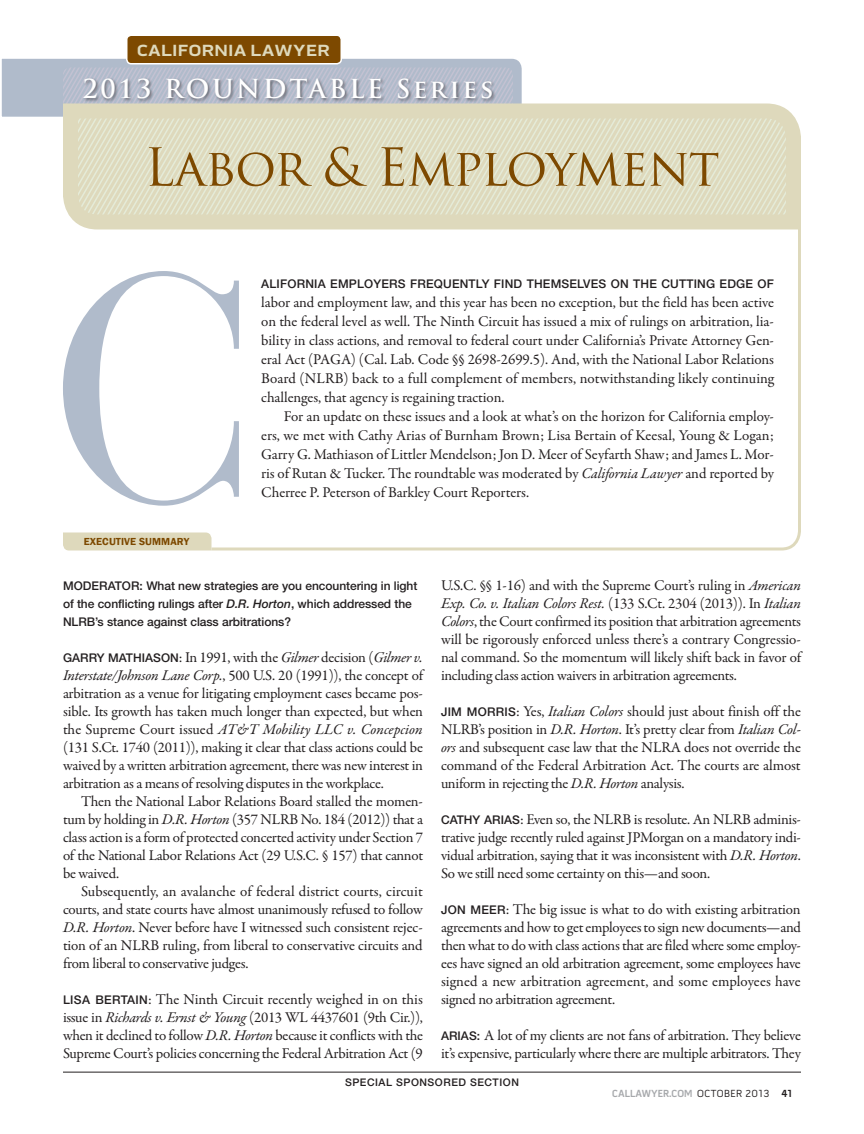
<style>
.page{position:relative;width:864px;height:1134px;background:#fff}
.page>*{position:absolute;margin:0;border:0;box-sizing:border-box;transform-origin:0 0}
.Intro_Text_RT{font:318.75px "Bauer Bodoni";color:#b0bbcb}
.Headline_RT{font:51px "Trajan Pro";letter-spacing:-.02em;color:#7d4900}
.t1{font:700 25.5px "Trajan Pro";letter-spacing:.1em;color:#fff}
.t2{font:700 16.5px "Pill Gothic 900 mg";letter-spacing:.01em;color:#ded9bc}
.Body_Text_RT_No_inde{font:15px/18px "Garamond Premr Pro";letter-spacing:-.02em;color:#231f20;text-align:justify}
.Body_Text_RT_Indent{font:15px/18px "Garamond Premr Pro";letter-spacing:-.02em;color:#231f20;text-align:justify}
.Intro_Text_RT-2{font:15px/19px "Garamond Premr Pro";letter-spacing:-.005em;color:#231f20;text-align:justify}
.Intro_Text_Indent_RT{font:15px/19px "Garamond Premr Pro";letter-spacing:-.01em;color:#231f20;text-align:justify}
.Moderator_question_R{font:500 12px/18px "Helvetica Neue LT Std";letter-spacing:-.005em;color:#231f20}
.Intro_Text_RT-3{font:500 12px "Helvetica Neue LT Std";letter-spacing:.015em;color:#231f20}
.t3{font:700 10.5px "Pill Gothic 600 mg";color:#a7a9ac}
.t4{font:500 10.5px "Helvetica Neue LT Std";letter-spacing:.05em;color:#231f20}
.t5{font:600 10.5px "Franklin Gothic";letter-spacing:.01em;color:#7d4900}
.t6{font:700 10.5px "Pill Gothic 600 mg";color:#231f20}
.s1{font-style:italic}
.s2{font-family:"Helvetica Neue LT Std";font-weight:500;font-size:12px}
.s3{font-weight:400;color:#231f20}
</style>
<div class="page">
<hr style="left:63px;top:1072px;width:738px;height:1px;background:#231f20">
<div style="left:127px;top:35px;width:214px;height:29px;background:#7d4900;border-radius:4px"></div>
<div style="left:126px;top:35px;width:216px;height:30px;border:2px solid #fff;border-radius:4px"></div>
<svg style="left:1px;top:56px;width:521px;height:61px;background:#afb2bb"></svg>
<svg style="left:56px;top:96px;width:745px;height:134px;background:#dedcc5"></svg>
<svg style="left:209px;top:222px;width:592px;height:329px"></svg>
<div style="left:63px;top:532px;width:149px;height:18px;background:#ded9bc"></div>
<div style="left:63px;top:261px;width:711px;height:270px;background:#fff"></div>
<p class="t2" style="left:137px;top:40px;width:194px">CALIFORNIA LAWYER</p>
<p class="t1" style="left:83px;top:73px;width:412px">2013 ROUNDTABLE Series</p>
<p class="Headline_RT" style="left:144px;top:135px;width:577px">Labor &amp; Employment</p>
<p class="Intro_Text_RT" style="left:49px;top:201px;width:214px">C</p>
<p class="Intro_Text_RT-3" style="left:261px;top:276px;width:514px">ALIFORNIA EMPLOYERS FREQUENTLY FIND THEMSELVES ON THE CUTTING EDGE OF</p>
<p class="Intro_Text_RT-2" style="left:261px;top:293px;width:514px">labor and employment law, and this year has been no exception, but the field has been active on the federal level as well. The Ninth Circuit has issued a mix of rulings on arbitration, lia&shy;bility in class actions, and removal to federal court under California’s Private Attorney Gen&shy;eral Act (PAGA) (Cal. Lab. Code §§ 2698-2699.5). And, with the National Labor Relations Board (NLRB) back to a full complement of members, notwithstanding likely continuing challenges, that agency is regaining traction.</p>
<p class="Intro_Text_Indent_RT" style="left:261px;top:407px;width:514px;text-indent:22px">For an update on these issues and a look at what’s on the horizon for California employ&shy;ers, we met with Cathy Arias of Burnham Brown; Lisa Bertain of Keesal, Young &amp; Logan; Garry G. Mathiason of Littler Mendelson; Jon D. Meer of Seyfarth Shaw; and James L. Mor&shy;ris of Rutan &amp; Tucker. The roundtable was moderated by <span class="s1">California Lawyer</span> and reported by Cherree P. Peterson of Barkley Court Reporters.</p>
<p class="t5" style="left:84px;top:535px;width:107px">EXECUTIVE SUMMARY</p>
<p class="Moderator_question_R" style="left:63px;top:576px;width:356px">MODERATOR: What new strategies are you encountering in light of the conflicting rulings after <span class="s1">D.R. Horton</span>, which addressed the<br>NLRB’s stance against class arbitrations?</p>
<p class="Body_Text_RT_No_inde" style="left:63px;top:648px;width:362px"><span class="s2">GARRY MATHIASON</span>: In 1991, with the <span class="s1">Gilmer</span> decision (<span class="s1">Gilmer v.<br>Interstate/Johnson Lane Corp.</span>, 500 U.S. 20 (1991)), the concept of arbitration as a venue for litigating employment cases became pos&shy;sible. Its growth has taken much longer than expected, but when the Supreme Court issued <span class="s1">AT&amp;T Mobility LLC v. Concepcion </span>(131 S.Ct. 1740 (2011)), making it clear that class actions could be waived by a written arbitration agreement, there was new interest in arbitration as a means of resolving disputes in the workplace.</p>
<p class="Body_Text_RT_Indent" style="left:63px;top:792px;width:362px;text-indent:18px">Then the National Labor Relations Board stalled the momen&shy;tum by holding in <span class="s1">D.R. Horton</span> (357 NLRB No. 184 (2012)) that a class action is a form of protected concerted activity under Section 7 of the National Labor Relations Act (29 U.S.C. § 157) that cannot be waived.</p>
<p class="Body_Text_RT_Indent" style="left:63px;top:882px;width:361px;text-indent:18px">Subsequently, an avalanche of federal district courts, circuit courts, and state courts have almost unanimously refused to follow <span class="s1">D.R. Horton</span>. Never before have I witnessed such consistent rejec&shy;tion of an NLRB ruling, from liberal to conservative circuits and from liberal to conservative judges.</p>
<p class="Body_Text_RT_No_inde" style="left:63px;top:990px;width:362px"><span class="s2">LISA BERTAIN</span>: The Ninth Circuit recently weighed in on this issue in <span class="s1">Richards v. Ernst &amp; Young</span> (2013 WL 4437601 (9th Cir.)), when it declined to follow <span class="s1">D.R. Horton</span> because it conflicts with the Supreme Court’s policies concerning the Federal Arbitration Act (9</p>
<p class="Body_Text_RT_No_inde" style="left:441px;top:576px;width:362px">U.S.C. §§ 1-16) and with the Supreme Court’s ruling in <span class="s1">American Exp. Co. v. Italian Colors Rest.</span> (133 S.Ct. 2304 (2013)). In <span class="s1">Italian Colors</span>, the Court confirmed its position that arbitration agreements will be rigorously enforced unless there’s a contrary Congressio&shy;nal command. So the momentum will likely shift back in favor of including class action waivers in arbitration agreements.</p>
<p class="Body_Text_RT_No_inde" style="left:441px;top:702px;width:362px"><span class="s2">JIM MORRIS</span>: Yes, <span class="s1">Italian Colors</span> should just about finish off the NLRB’s position in <span class="s1">D.R. Horton</span>. It’s pretty clear from <span class="s1">Italian Col&shy;ors</span> and subsequent case law that the NLRA does not override the command of the Federal Arbitration Act. The courts are almost uniform in rejecting the <span class="s1">D.R. Horton</span> analysis.</p>
<p class="Body_Text_RT_No_inde" style="left:441px;top:810px;width:362px"><span class="s2">CATHY ARIAS</span>: Even so, the NLRB is resolute. An NLRB adminis&shy;trative judge recently ruled against JPMorgan on a mandatory indi&shy;vidual arbitration, saying that it was inconsistent with <span class="s1">D.R. Horton</span>.<br>So we still need some certainty on this—and soon.</p>
<p class="Body_Text_RT_No_inde" style="left:441px;top:900px;width:362px"><span class="s2">JON MEER</span>: The big issue is what to do with existing arbitration agreements and how to get employees to sign new documents—and then what to do with class actions that are filed where some employ&shy;ees have signed an old arbitration agreement, some employees have signed a new arbitration agreement, and some employees have signed no arbitration agreement.</p>
<p class="Body_Text_RT_No_inde" style="left:441px;top:1026px;width:362px"><span class="s2">ARIAS:</span> A lot of my clients are not fans of arbitration. They believe it’s expensive, particularly where there are multiple arbitrators. They</p>
<p class="t4" style="left:345px;top:1076px;width:175px">SPECIAL SPONSORED SECTION</p>
<p class="t3" style="left:612px;top:1089px;width:159px">CALLAWYER.COM <span class="s3">OCTOBER 2013</span></p>
<p class="t6" style="left:781px;top:1089px;width:12px">41</p>
</div>
